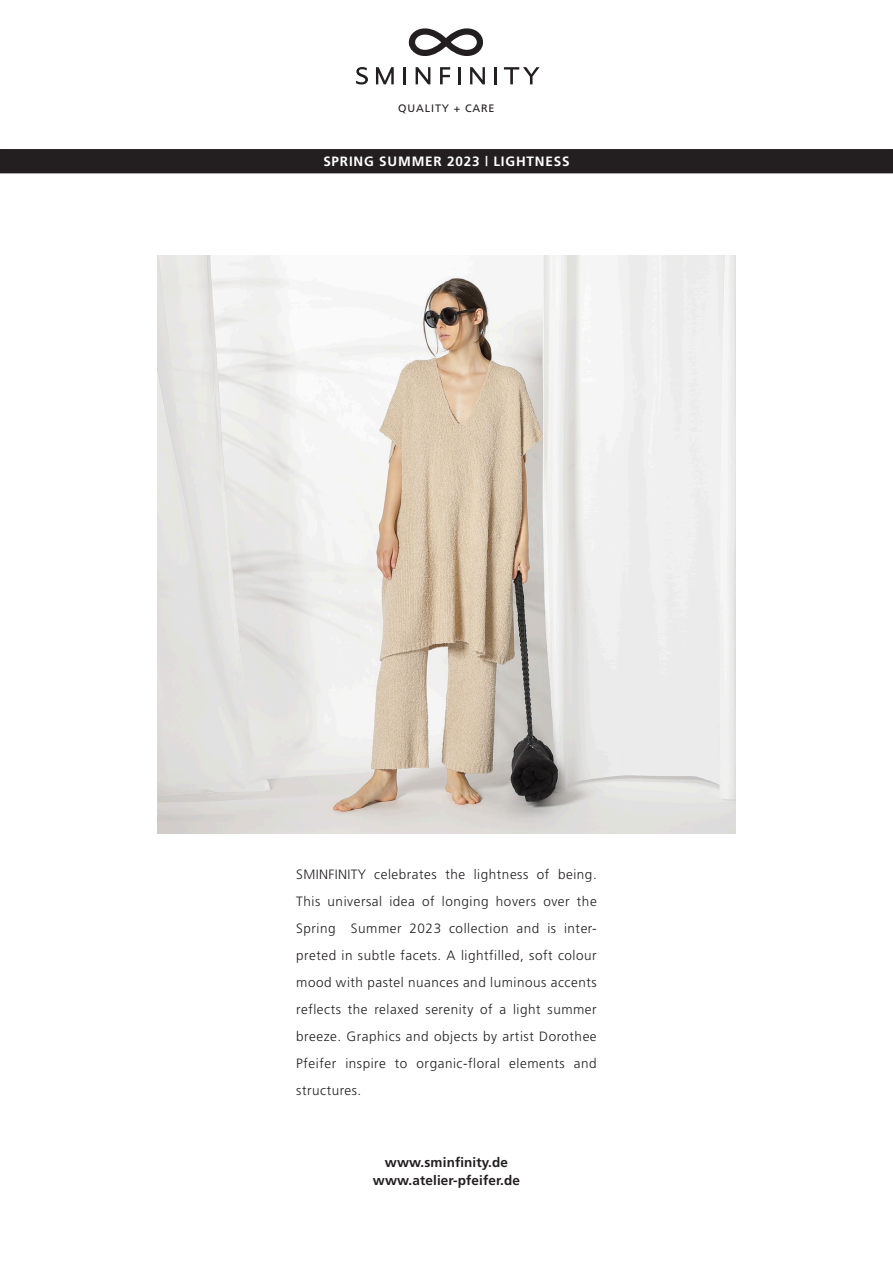
<style>
.page{position:relative;width:893px;height:1263px;background:#fff}
.page>*{position:absolute;margin:0;border:0;box-sizing:border-box;transform-origin:0 0}
.t1{font:300 13.5px/27px "Frutiger";letter-spacing:.04em;color:#231f20;text-align:justify}
.t2{font:700 13.5px/18px "Frutiger";letter-spacing:.01em;color:#231f20;text-align:center}
.t3{font:700 13.5px "Frutiger";letter-spacing:.06em;color:#fff}
.t4{font:10.8px "Frutiger";letter-spacing:.08em;color:#231f20}
</style>
<div class="page">
<img style="left:157px;top:255px;width:579px;height:578px">
<div style="left:1px;top:150px;width:891px;height:23px;background:#231f20"></div>
<div style="left:0;top:149px;width:893px;height:24px;border:2px solid #231f20"></div>
<svg style="left:356px;top:67px;width:12px;height:18px"></svg>
<svg style="left:376px;top:67px;width:18px;height:17px"></svg>
<hr style="left:403px;top:67px;width:3px;height:17px;background:#231f20">
<hr style="left:494px;top:67px;width:3px;height:17px;background:#231f20">
<svg style="left:504px;top:67px;width:35px;height:17px"></svg>
<svg style="left:408px;top:28px;width:77px;height:56px"></svg>
<p class="t4" style="left:398px;top:102px;width:98px">QUALITY + CARE</p>
<p class="t3" style="left:323px;top:154px;width:248px">SPRING SUMMER 2023 | LIGHTNESS</p>
<p class="t1" style="left:296px;top:861px;width:302px">SMINFINITY celebrates the lightness of being.<br>This universal idea of longing hovers over the Spring Summer 2023 collection and is inter&shy;preted in subtle facets. A lightfilled, soft colour mood with pastel nuances and luminous accents reflects the relaxed serenity of a light summer breeze. Graphics and objects by artist Dorothee Pfeifer inspire to organic-floral elements and structures.</p>
<p class="t2" style="left:373px;top:1153px;width:149px">www.sminfinity.de www.atelier-pfeifer.de</p>
</div>
